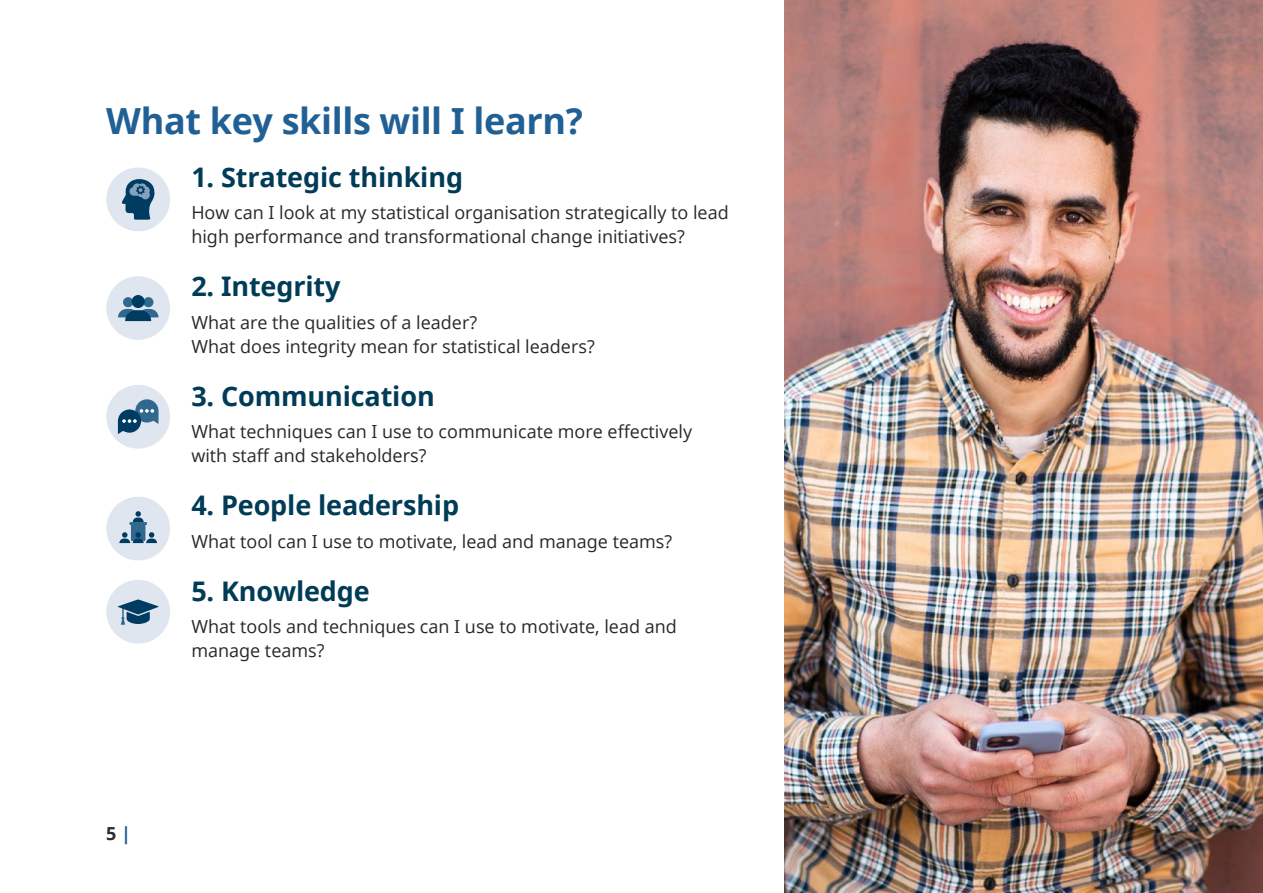
<style>
.page{position:relative;width:1263px;height:893px;background:#fff}
.page>*{position:absolute;margin:0;border:0;box-sizing:border-box;transform-origin:0 0}
.Heading_one{font:700 36px "Open Sans";letter-spacing:-.01em;color:#206095}
.Heading_two{font:700 27px "Open Sans";letter-spacing:-.005em;color:#003c57}
.Body_copy{font:18px/24px "Open Sans";color:#282827}
.t1{font:700 18px "Open Sans";color:#2d2d2d}
.s1{color:#206095}
</style>
<div class="page">
<img style="left:784px;top:0;width:479px;height:893px">
<div style="left:106px;top:385px;width:64px;height:64px;background:#dfe6ef;border-radius:50%"></div>
<svg style="left:118px;top:399px;width:40px;height:35px"></svg>
<div style="left:106px;top:276px;width:64px;height:64px;background:#dfe6ef;border-radius:50%"></div>
<div style="left:143px;top:297px;width:10px;height:10px;background:#30688e;border-radius:50%"></div>
<div style="left:123px;top:297px;width:10px;height:10px;background:#30688e;border-radius:50%"></div>
<svg style="left:118px;top:309px;width:41px;height:12px"></svg>
<div style="left:132px;top:295px;width:13px;height:13px;background:#003b61;border-radius:50%"></div>
<div style="left:106px;top:580px;width:64px;height:64px;background:#dfe6ef;border-radius:50%"></div>
<svg style="left:118px;top:599px;width:41px;height:26px"></svg>
<div style="left:106px;top:497px;width:64px;height:63px;background:#dfe6ef;border-radius:50%"></div>
<div style="left:131px;top:524px;width:14px;height:17px;background:#30688e"></div>
<hr style="left:129px;top:522px;width:18px;height:3px;background:#30688e">
<svg style="left:119px;top:532px;width:38px;height:11px"></svg>
<svg style="left:133px;top:511px;width:11px;height:11px"></svg>
<div style="left:106px;top:167px;width:64px;height:64px;background:#dfe6ef;border-radius:50%"></div>
<svg style="left:121px;top:179px;width:34px;height:41px"></svg>
<h1 class="Heading_one" style="left:106px;top:95px;width:478px">What key skills will I learn?</h1>
<h2 class="Heading_two" style="left:191px;top:158px;width:273px">1. Strategic thinking</h2>
<p class="Body_copy" style="left:191px;top:200px;width:539px">How can I look at my statistical organisation strategically to lead high performance and transformational change initiatives?</p>
<h2 class="Heading_two" style="left:191px;top:268px;width:151px">2. Integrity</h2>
<p class="Body_copy" style="left:191px;top:310px;width:405px">What are the qualities of a leader?<br>What does integrity mean for statistical leaders?</p>
<h2 class="Heading_two" style="left:191px;top:377px;width:245px">3. Communication</h2>
<p class="Body_copy" style="left:191px;top:419px;width:502px">What techniques can I use to communicate more effectively with staff and stakeholders?</p>
<h2 class="Heading_two" style="left:191px;top:487px;width:269px">4. People leadership</h2>
<p class="Body_copy" style="left:191px;top:529px;width:482px">What tool can I use to motivate, lead and manage teams?</p>
<h2 class="Heading_two" style="left:191px;top:572px;width:180px">5. Knowledge</h2>
<p class="Body_copy" style="left:191px;top:614px;width:487px">What tools and techniques can I use to motivate, lead and manage teams?</p>
<p class="t1" style="left:106px;top:820px;width:26px">5 <span class="s1">|</span></p>
</div>
